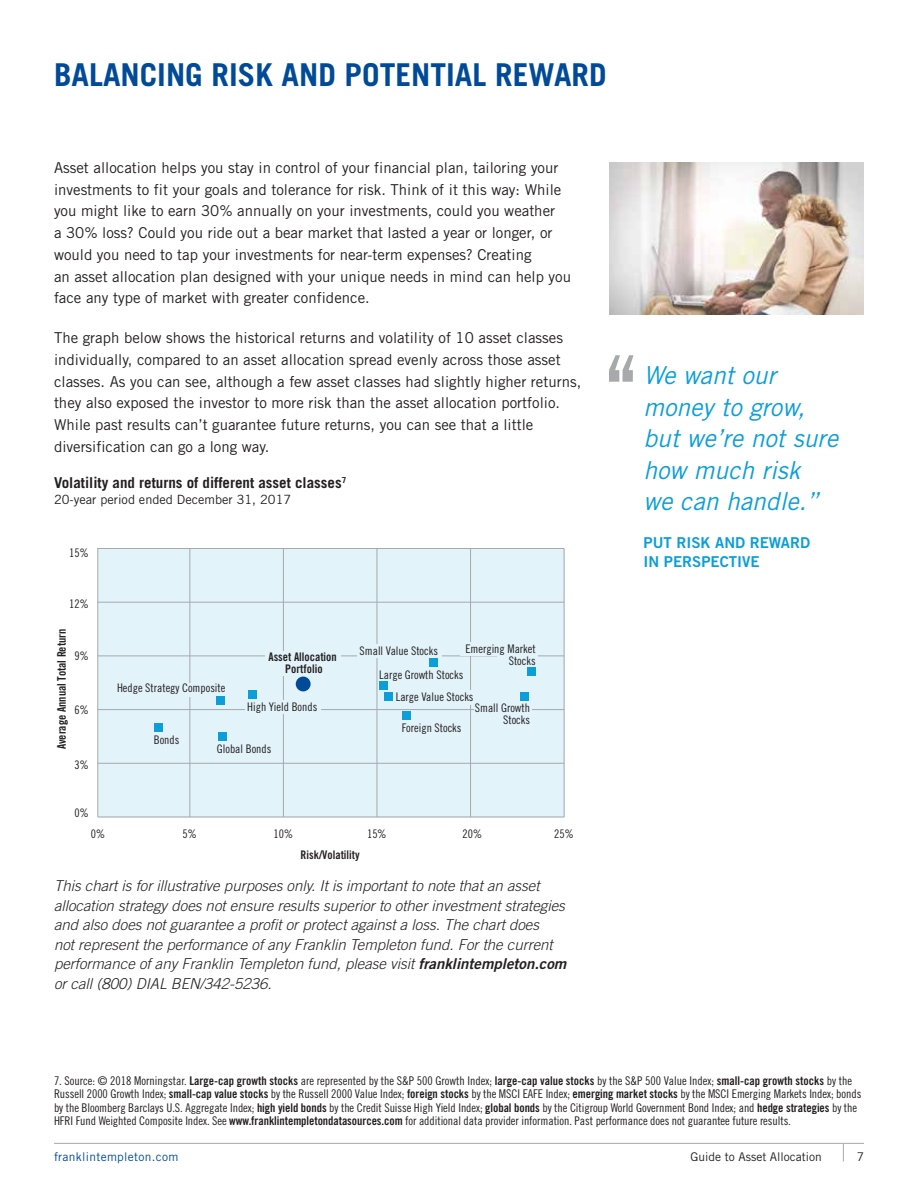
<style>
.page{position:relative;width:918px;height:1188px;background:#fff}
.page>*{position:absolute;margin:0;border:0;box-sizing:border-box;transform-origin:0 0}
.t1{font:105px "Trade Gothic LT Std";color:#a7a9ac}
.t2{font:700 31.5px "Trade Gothic LT Std";color:#004a97}
.t3{font:italic 24.75px/31.5px "Trade Gothic LT Std";color:#0c9ed9}
.t4{font:15px/21.8px "Trade Gothic LT Std";color:#231f20}
.t5{font:italic 300 15px/19.5px "Trade Gothic LT Std";color:#231f20}
.t6{font:700 15px "Trade Gothic LT Std";color:#231f20}
.t7{font:15px/19.5px "Trade Gothic LT Std Bd 2";color:#0c9ed9}
.t8{font:12.75px "Trade Gothic LT Std";color:#231f20}
.t9{font:12px/13.5px "Trade Gothic LT Std Cn 18";letter-spacing:-.005em;color:#231f20}
.t10{font:12px "Trade Gothic LT Std";color:#231f20}
.t11{font:12px "Trade Gothic LT Std";letter-spacing:.025em;color:#004a97}
.t12{font:11.85px/11.9px "Trade Gothic LT Std Cn 18";color:#231f20;text-align:right}
.t13{font:11.85px/11.9px "Trade Gothic LT Std Bd Cn 20";color:#231f20;text-align:center}
.s1{font-family:"Trade Gothic LT Std Bd 2 Obl";font-weight:400;font-style:normal}
.s2{font-family:"Trade Gothic LT Std Bd Cn 20"}
</style>
<div class="page">
<hr style="left:54px;top:1143px;width:810px;height:1px;background:#a7a9ac">
<svg style="left:843px;top:1144px;width:1px;height:17px"></svg>
<img style="left:609px;top:162px;width:255px;height:153px">
<div style="left:98px;top:549px;width:466px;height:269px;background:#e2f3fa"></div>
<hr style="left:190px;top:548px;width:1px;height:269px;background:#a7a9ac">
<hr style="left:283px;top:548px;width:1px;height:269px;background:#a7a9ac">
<hr style="left:377px;top:548px;width:1px;height:269px;background:#a7a9ac">
<hr style="left:470px;top:548px;width:1px;height:269px;background:#a7a9ac">
<hr style="left:564px;top:548px;width:1px;height:269px;background:#a7a9ac">
<hr style="left:98px;top:548px;width:1px;height:269px;background:#a7a9ac">
<hr style="left:98px;top:817px;width:466px;height:1px;background:#a7a9ac">
<hr style="left:98px;top:763px;width:466px;height:1px;background:#a7a9ac">
<hr style="left:98px;top:709px;width:466px;height:1px;background:#a7a9ac">
<hr style="left:98px;top:656px;width:466px;height:1px;background:#a7a9ac">
<hr style="left:98px;top:602px;width:466px;height:1px;background:#a7a9ac">
<hr style="left:97px;top:548px;width:467px;height:1px;background:#a7a9ac">
<div style="left:379px;top:681px;width:9px;height:9px;background:#0c9ed9"></div>
<div style="left:385px;top:692px;width:8px;height:9px;background:#0c9ed9"></div>
<div style="left:527px;top:668px;width:9px;height:8px;background:#0c9ed9"></div>
<div style="left:248px;top:690px;width:9px;height:9px;background:#0c9ed9"></div>
<div style="left:218px;top:733px;width:8px;height:8px;background:#0c9ed9"></div>
<div style="left:520px;top:692px;width:9px;height:9px;background:#0c9ed9"></div>
<div style="left:429px;top:658px;width:9px;height:9px;background:#0c9ed9"></div>
<div style="left:402px;top:711px;width:9px;height:9px;background:#0c9ed9"></div>
<div style="left:155px;top:723px;width:8px;height:9px;background:#0c9ed9"></div>
<div style="left:216px;top:696px;width:9px;height:9px;background:#0c9ed9"></div>
<div style="left:296px;top:677px;width:15px;height:14px;background:#004a97;border-radius:50%"></div>
<div style="left:265px;top:651px;width:76px;height:25px;background:#e2f3fa"></div>
<div style="left:171px;top:683px;width:39px;height:14px;background:#e2f3fa"></div>
<div style="left:245px;top:700px;width:75px;height:13px;background:#e2f3fa"></div>
<div style="left:357px;top:645px;width:85px;height:13px;background:#e2f3fa"></div>
<div style="left:460px;top:642px;width:78px;height:14px;background:#e2f3fa"></div>
<div style="left:497px;top:655px;width:41px;height:11px;background:#e2f3fa"></div>
<div style="left:474px;top:702px;width:57px;height:15px;background:#e2f3fa"></div>
<div style="left:456px;top:690px;width:17px;height:15px;background:#e2f3fa"></div>
<h2 class="t2" style="left:54px;top:55px;width:554px">BALANCING RISK AND POTENTIAL REWARD</h2>
<p class="t4" style="left:54px;top:156px;width:519px">Asset allocation helps you stay in control of your financial plan, tailoring your investments to fit your goals and tolerance for risk. Think of it this way: While you might like to earn 30% annually on your investments, could you weather<br>a 30% loss? Could you ride out a bear market that lasted a year or longer, or would you need to tap your investments for near-term expenses? Creating<br>an asset allocation plan designed with your unique needs in mind can help you face any type of market with greater confidence.</p>
<p class="t4" style="left:54px;top:327px;width:529px">The graph below shows the historical returns and volatility of 10 asset classes individually, compared to an asset allocation spread evenly across those asset classes. As you can see, although a few asset classes had slightly higher returns, they also exposed the investor to more risk than the asset allocation portfolio.<br>While past results can’t guarantee future returns, you can see that a little diversification can go a long way.</p>
<p class="t6" style="left:54px;top:473px;width:294px">Volatility and returns of different asset classes<sup>7</sup></p>
<p class="t8" style="left:54px;top:492px;width:239px">20-year period ended December 31, 2017</p>
<p class="t12" style="left:69px;top:547px;width:21px">15%</p>
<p class="t12" style="left:69px;top:598px;width:21px">12%</p>
<p class="t13" style="left:56px;top:749px;width:122px;rotate:-90deg">Average Annual Total Return</p>
<p class="t12" style="left:75px;top:650px;width:16px">9%</p>
<p class="t12" style="left:75px;top:704px;width:16px">6%</p>
<p class="t12" style="left:75px;top:758px;width:16px">3%</p>
<p class="t12" style="left:75px;top:807px;width:16px">0%</p>
<p class="t12" style="left:117px;top:682px;width:110px">Hedge Strategy Composite</p>
<p class="t13" style="left:268px;top:651px;width:70px">Asset Allocation<br>Portfolio</p>
<p class="t12" style="left:247px;top:700px;width:72px">High Yield Bonds</p>
<p class="t12" style="left:154px;top:734px;width:27px">Bonds</p>
<p class="t12" style="left:217px;top:743px;width:56px">Global Bonds</p>
<p class="t12" style="left:360px;top:645px;width:80px">Small Value Stocks</p>
<p class="t12" style="left:465px;top:642px;width:72px">Emerging Market<br>Stocks</p>
<p class="t12" style="left:379px;top:668px;width:86px">Large Growth Stocks</p>
<p class="t12" style="left:396px;top:691px;width:79px">Large Value Stocks</p>
<p class="t12" style="left:475px;top:702px;width:57px">Small Growth<br>Stocks</p>
<p class="t12" style="left:402px;top:722px;width:61px">Foreign Stocks</p>
<p class="t12" style="left:91px;top:827px;width:16px">0%</p>
<p class="t12" style="left:183px;top:827px;width:16px">5%</p>
<p class="t12" style="left:274px;top:827px;width:21px">10%</p>
<p class="t12" style="left:367px;top:827px;width:21px">15%</p>
<p class="t12" style="left:463px;top:827px;width:21px">20%</p>
<p class="t12" style="left:554px;top:827px;width:21px">25%</p>
<p class="t13" style="left:301px;top:849px;width:61px">Risk/Volatility</p>
<p class="t5" style="left:54px;top:877px;width:514px">This chart is for illustrative purposes only. It is important to note that an asset allocation strategy does not ensure results superior to other investment strategies and also does not guarantee a profit or protect against a loss. The chart does<br>not represent the performance of any Franklin Templeton fund. For the current performance of any Franklin Templeton fund, please visit <span class="s1">franklintempleton.com </span>or call (800) DIAL BEN/342-5236.</p>
<h1 class="t1" style="left:600px;top:331px;width:44px">‘‘</h1>
<h3 class="t3" style="left:644px;top:360px;width:196px">We want our money to grow, but we’re not sure how much risk<br>we can handle.”</h3>
<p class="t7" style="left:644px;top:533px;width:168px">PUT RISK AND REWARD<br>IN PERSPECTIVE</p>
<p class="t9" style="left:54px;top:1073px;width:809px">7. Source: © 2018 Morningstar. <span class="s2">Large-cap growth stocks</span> are represented by the S&amp;P 500 Growth Index; <span class="s2">large-cap value stocks</span> by the S&amp;P 500 Value Index; <span class="s2">small-cap growth stocks</span> by the Russell 2000 Growth Index; <span class="s2">small-cap value stocks</span> by the Russell 2000 Value Index; <span class="s2">foreign stocks</span> by the MSCI EAFE Index; <span class="s2">emerging market stocks</span> by the MSCI Emerging Markets Index; bonds by the Bloomberg Barclays U.S. Aggregate Index; <span class="s2">high yield bonds</span> by the Credit Suisse High Yield Index; <span class="s2">global bonds</span> by the Citigroup World Government Bond Index; and <span class="s2">hedge strategies</span> by the HFRI Fund Weighted Composite Index. See <span class="s2">www.franklintempletondatasources.com</span> for additional data provider information. Past performance does not guarantee future results.</p>
<p class="t11" style="left:54px;top:1149px;width:126px">franklintempleton.com</p>
<p class="t10" style="left:690px;top:1149px;width:133px">Guide to Asset Allocation</p>
<p class="t10" style="left:857px;top:1149px;width:9px">7</p>
</div>
